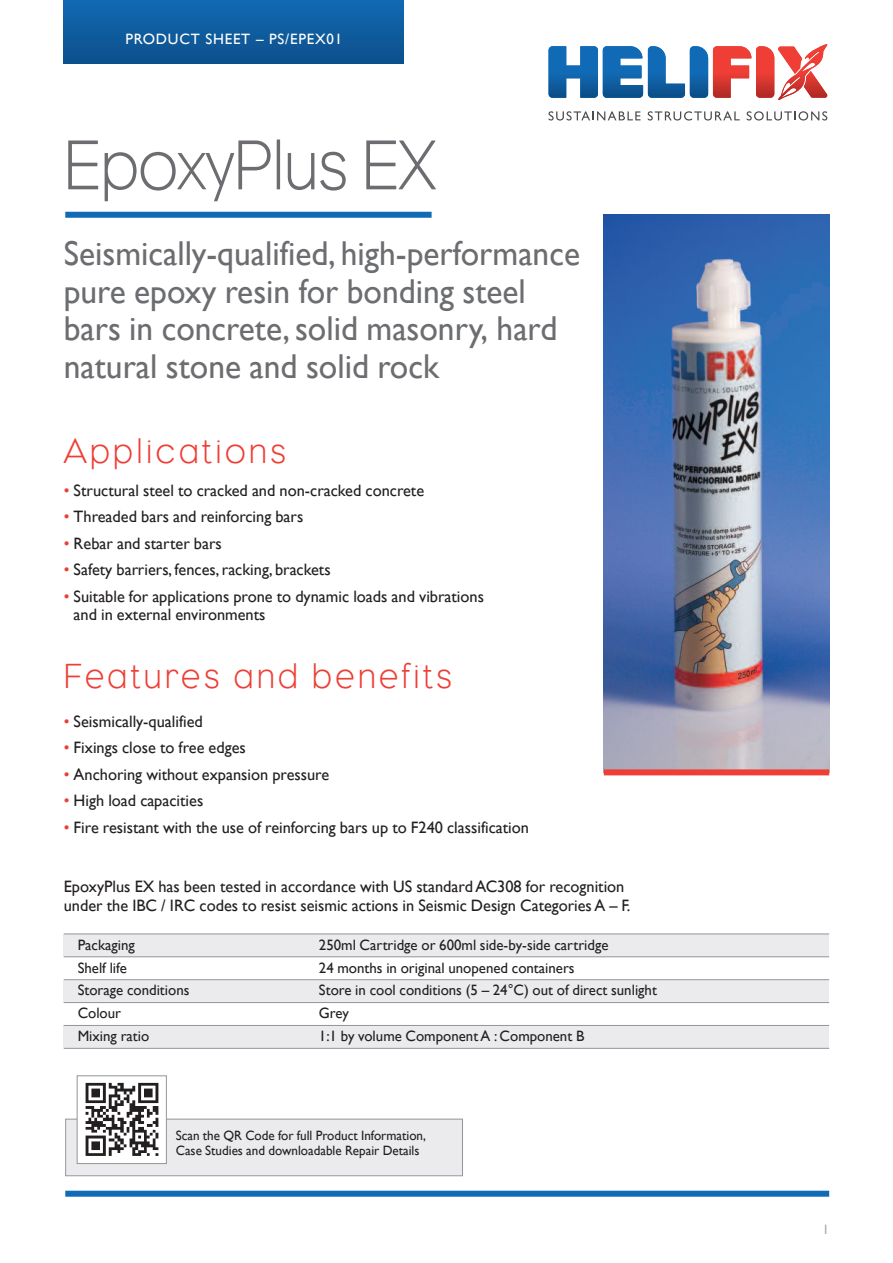
<style>
.page{position:relative;width:893px;height:1263px;background:#fff}
.page>*{position:absolute;margin:0;border:0;box-sizing:border-box;transform-origin:0 0}
.t1{font:300 72px "Eagle";letter-spacing:-.005em;color:#6c6d70;scale:.91 1}
.t2{font:300 36px "Eagle";letter-spacing:.1em;color:#ee3e35;scale:.95 1}
.t3{font:34.5px/37.5px "Gill Sans";color:#6c6d70}
.t4{font:16.5px/18px "Gill Sans";color:#231f20}
.t5{font:15px "Gill Sans";color:#231f20}
.t6{font:15px "Gill Sans";letter-spacing:.05em;color:#fff}
.t7{font:13.5px/15px "Gill Sans";color:#231f20}
.t8{font:13.5px "Gill Sans";color:#a7a8b1}
.s1{color:#ee3e35}
</style>
<div class="page">
<svg style="left:548px;top:111px;width:92px;height:10px"></svg>
<svg style="left:648px;top:111px;width:92px;height:10px"></svg>
<svg style="left:747px;top:111px;width:80px;height:10px"></svg>
<svg style="left:548px;top:44px;width:279px;height:56px"></svg>
<div style="left:65px;top:212px;width:367px;height:6px;background:#116ab5"></div>
<img style="left:604px;top:214px;width:225px;height:555px">
<div style="left:604px;top:769px;width:225px;height:6px;background:#ee3e35"></div>
<div style="left:65px;top:1191px;width:764px;height:6px;background:#116ab5"></div>
<div style="left:64px;top:0;width:340px;height:64px;background:linear-gradient(to bottom,#1269b3,#0c508b)"></div>
<div style="left:66px;top:1119px;width:396px;height:56px;background:#ebebed"></div>
<div style="left:65px;top:1119px;width:398px;height:57px;border:1px solid #939598"></div>
<img style="left:79px;top:1082px;width:86px;height:80px">
<div style="left:77px;top:1075px;width:90px;height:89px;border:1px solid #939598"></div>
<div style="left:64px;top:934px;width:765px;height:23px;background:#ebebed"></div>
<div style="left:64px;top:980px;width:765px;height:22px;background:#ebebed"></div>
<div style="left:64px;top:1026px;width:765px;height:22px;background:#ebebed"></div>
<hr style="left:64px;top:933px;width:765px;height:1px;background:#939598">
<hr style="left:64px;top:956px;width:765px;height:1px;background:#939598">
<hr style="left:64px;top:979px;width:765px;height:1px;background:#939598">
<hr style="left:64px;top:1002px;width:765px;height:1px;background:#939598">
<hr style="left:64px;top:1025px;width:765px;height:1px;background:#939598">
<hr style="left:64px;top:1048px;width:765px;height:1px;background:#939598">
<p class="t6" style="left:126px;top:31px;width:218px">PRODUCT SHEET – PS/EPEX01</p>
<h1 class="t1" style="left:64px;top:125px;width:410px">EpoxyPlus EX</h1>
<h3 class="t3" style="left:64px;top:234px;width:518px">Seismically-qualified, high-performance pure epoxy resin for bonding steel bars in concrete,solid masonry, hard natural stone and solid rock</h3>
<h2 class="t2" style="left:64px;top:430px;width:235px">Applications</h2>
<p class="t4" style="left:64px;top:481px;width:362px"><span class="s1">•</span> Structural steel to cracked and non-cracked concrete</p>
<p class="t4" style="left:64px;top:508px;width:241px"><span class="s1">•</span> Threaded bars and reinforcing bars</p>
<p class="t4" style="left:64px;top:534px;width:160px"><span class="s1">•</span> Rebar and starter bars</p>
<p class="t4" style="left:64px;top:561px;width:268px"><span class="s1">•</span> Safety barriers, fences,racking, brackets</p>
<p class="t4" style="left:74px;top:587px;width:412px;text-indent:-10px"><span class="s1">•</span> Suitable for applications prone to dynamic loads and vibrations and in external environments</p>
<h2 class="t2" style="left:64px;top:655px;width:410px">Features and benefits</h2>
<p class="t4" style="left:64px;top:712px;width:141px"><span class="s1">•</span> Seismically-qualified</p>
<p class="t4" style="left:64px;top:739px;width:184px"><span class="s1">•</span> Fixings close to free edges</p>
<p class="t4" style="left:64px;top:765px;width:267px"><span class="s1">•</span> Anchoring without expansion pressure</p>
<p class="t4" style="left:64px;top:792px;width:141px"><span class="s1">•</span> High load capacities</p>
<p class="t4" style="left:64px;top:818px;width:467px"><span class="s1">•</span> Fire resistant with the use of reinforcing bars up to F240 classification</p>
<p class="t4" style="left:64px;top:876px;width:568px;line-height:19.5px">EpoxyPlus EX has been tested in accordance with US standardAC308 for recognition under the IBC / IRC codes to resist seismic actions in Seismic Design CategoriesA – F.</p>
<p class="t5" style="left:78px;top:936px;width:59px">Packaging</p>
<p class="t5" style="left:319px;top:936px;width:291px">250ml Cartridge or 600ml side-by-side cartridge</p>
<p class="t5" style="left:78px;top:959px;width:51px">Shelf life</p>
<p class="t5" style="left:319px;top:959px;width:257px">24 months in original unopened containers</p>
<p class="t5" style="left:78px;top:982px;width:113px">Storage conditions</p>
<p class="t5" style="left:319px;top:982px;width:339px">Store in cool conditions (5 – 24°C) out of direct sunlight</p>
<p class="t5" style="left:78px;top:1004px;width:45px">Colour</p>
<p class="t5" style="left:319px;top:1004px;width:31px">Grey</p>
<p class="t5" style="left:78px;top:1027px;width:73px">Mixing ratio</p>
<p class="t5" style="left:319px;top:1027px;width:267px">1:1 by volume ComponentA : Component B</p>
<p class="t7" style="left:176px;top:1128px;width:252px">Scan the QR Code for full Product Information,<br>Case Studies and downloadable Repair Details</p>
<p class="t8" style="left:822px;top:1222px;width:8px">1</p>
</div>
